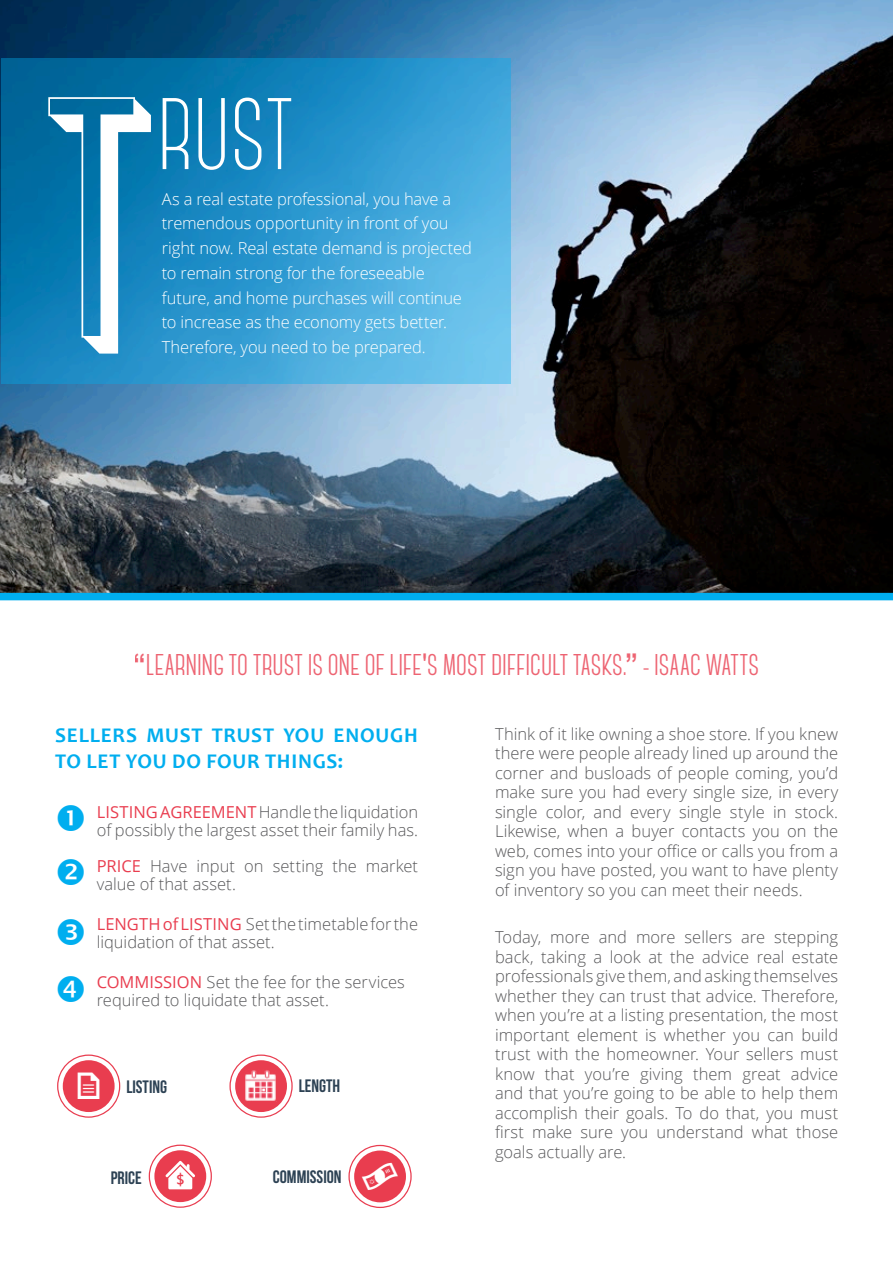
<style>
.page{position:relative;width:893px;height:1263px;background:#fff}
.page>*{position:absolute;margin:0;border:0;box-sizing:border-box;transform-origin:0 0}
.t1{font:338.7px "Canter Bold 3 D";color:#fff}
.t2{font:300 127.05px "Canter";color:#fff}
.t3{font:43.5px "Modern Pictograms";color:#fff}
.t4{font:39.9px "Modern Pictograms";color:#fff}
.t5{font:700 30px "Canter";letter-spacing:-.005em;color:#e93d4f}
.t6{font:700 21px/25.2px "Candara";letter-spacing:.035em;color:#00aeef}
.t7{font:18px "Bebas Neue";color:#2d4254}
.t8{font:17.1px "Estrangelo Edessa";color:#e93d4f}
.t9{font:300 16.5px/19.5px "Open Sans";color:#58585a}
.t10{font:300 16.5px/24.8px "Open Sans";letter-spacing:-.01em;color:#fff}
.s1{font-family:"Arial Narrow"}
.s2{font-family:"Arial Narrow";font-weight:400}
.s3{font-weight:400;color:#e93d4f}
</style>
<div class="page">
<svg style="left:0;top:0;width:893px;height:600px;background:#405768"></svg>
<svg style="left:1px;top:58px;width:509px;height:326px;background:#2791c6"></svg>
<svg style="left:149px;top:1144px;width:63px;height:64px"></svg>
<svg style="left:57px;top:1054px;width:63px;height:64px"></svg>
<svg style="left:348px;top:1145px;width:64px;height:63px"></svg>
<svg style="left:229px;top:1054px;width:64px;height:64px"></svg>
<img style="left:245px;top:1069px;width:32px;height:32px">
<h1 class="t1" style="left:42px;top:48px;width:104px">T</h1>
<h2 class="t2" style="left:157px;top:66px;width:138px">rust</h2>
<p class="t10" style="left:162px;top:186px;width:311px">As a real estate professional, you have a tremendous opportunity in front of you right now. Real estate demand is projected to remain strong for the foreseeable future, and home purchases will continue to increase as the economy gets better.<br>Therefore, you need to be prepared.</p>
<h3 class="t5" style="left:134px;top:650px;width:627px"><span class="s1">“</span>LEARNING TO TRUST IS ONE OF LIFE<span class="s2">'</span>S MOST DIFFICULT TASKS.<span class="s1">”</span> - ISAAC WATTS</h3>
<p class="t6" style="left:55px;top:723px;width:364px">SELLERS MUST TRUST YOU ENOUGH<br>TO LET YOU DO FOUR THINGS:</p>
<p class="t9" style="left:97px;top:803px;width:323px;line-height:18px"><span class="s3">LISTING AGREEMENT</span>Handle the liquidation of possibly the largest asset their family has.</p>
<p class="t9" style="left:97px;top:857px;width:323px;line-height:18px"><span class="s3">PRICE</span> Have input on setting the market value of that asset.</p>
<p class="t9" style="left:97px;top:915px;width:323px;line-height:18px"><span class="s3">LENGTH of LISTING</span> Set the timetable for the liquidation of that asset.</p>
<p class="t9" style="left:97px;top:973px;width:310px;line-height:18px"><span class="s3">COMMISSION</span> Set the fee for the services required to liquidate that asset.</p>
<h3 class="t3" style="left:73px;top:1064px;width:32px">K</h3>
<p class="t7" style="left:126px;top:1077px;width:42px">LISTING</p>
<p class="t7" style="left:299px;top:1076px;width:43px">LENGTH</p>
<p class="t7" style="left:111px;top:1167px;width:33px">PRICE</p>
<p class="t8" style="left:176px;top:1171px;width:10px">$</p>
<p class="t7" style="left:273px;top:1167px;width:70px">COMMISSION</p>
<h3 class="t4" style="left:359px;top:1157px;width:43px">#</h3>
<p class="t9" style="left:495px;top:724px;width:345px;text-align:justify">Think of it like owning a shoe store. If you knew there were people already lined up around the corner and busloads of people coming, you’d make sure you had every single size, in every single color, and every single style in stock.<br>Likewise, when a buyer contacts you on the web, comes into your office or calls you from a sign you have posted, you want to have plenty of inventory so you can meet their needs.</p>
<p class="t9" style="left:495px;top:927px;width:345px;text-align:justify">Today, more and more sellers are stepping back, taking a look at the advice real estate professionals give them, and asking themselves whether they can trust that advice. Therefore, when you’re at a listing presentation, the most important element is whether you can build trust with the homeowner. Your sellers must know that you’re giving them great advice and that you’re going to be able to help them accomplish their goals. To do that, you must first make sure you understand what those goals actually are.</p>
</div>
